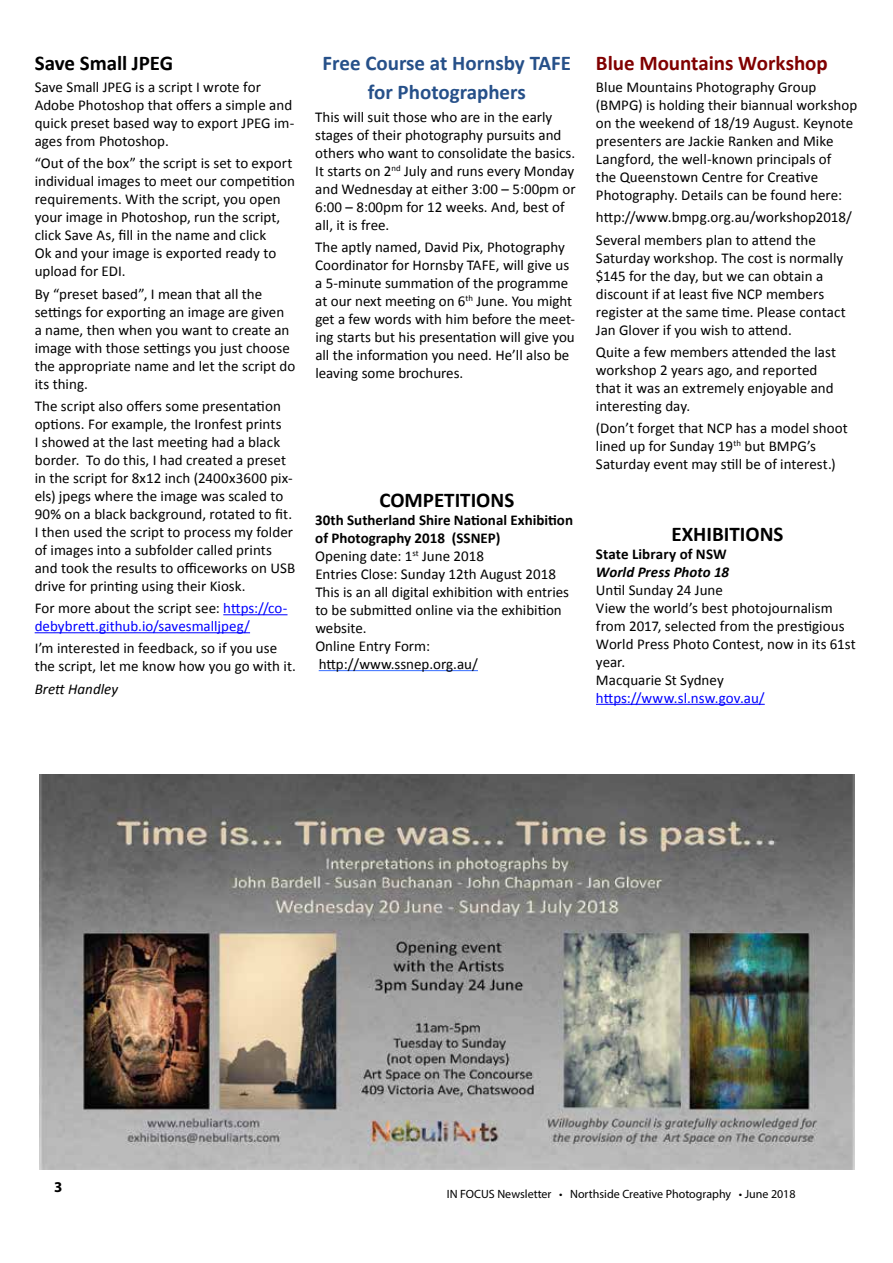
<style>
.page{position:relative;width:893px;height:1263px;background:#fff}
.page>*{position:absolute;margin:0;border:0;box-sizing:border-box;transform-origin:0 0}
.t1{font:700 21px/29.7px "Calibri";color:#265089;text-align:center}
.t2{font:700 21px "Calibri";color:#000}
.t3{font:700 21px "Calibri";color:#800000}
.t4{font:15px/18px "Calibri";color:#000}
.t5{font:15px/18px "Calibri";letter-spacing:.005em;color:#00f}
.t6{font:700 15px "Calibri";letter-spacing:.005em;color:#000}
.t7{font:italic 700 15px "Calibri";letter-spacing:.005em;color:#000}
.t8{font:italic 15px "Calibri";color:#000}
.t9{font:700 15px "Myriad Pro";color:#000}
.t10{font:12px "Myriad Pro";color:#000}
.s1{color:#000}
.s2{font-weight:700}
</style>
<div class="page">
<hr style="left:223px;top:614px;width:65px;height:1px;background:#00f">
<hr style="left:35px;top:632px;width:215px;height:1px;background:#00f">
<hr style="left:319px;top:670px;width:159px;height:1px;background:#386eff">
<img style="left:39px;top:775px;width:815px;height:394px">
<hr style="left:596px;top:704px;width:169px;height:1px;background:#00f">
<h1 class="t2" style="left:35px;top:49px;width:140px">Save Small JPEG</h1>
<p class="t4" style="left:35px;top:78px;width:261px">Save Small JPEG is a script I wrote for Adobe Photoshop that offers a simple and quick preset based way to export JPEG im&shy;ages from Photoshop.</p>
<p class="t4" style="left:35px;top:154px;width:262px">“Out of the box” the script is set to export individual images to meet our competition requirements. With the script, you open your image in Photoshop, run the script, click Save As, fill in the name and click<br>Ok and your image is exported ready to upload for EDI.</p>
<p class="t4" style="left:35px;top:285px;width:262px">By “preset based”, I mean that all the settings for exporting an image are given<br>a name, then when you want to create an image with those settings you just choose the appropriate name and let the script do its thing.</p>
<p class="t4" style="left:35px;top:397px;width:262px">The script also offers some presentation options. For example, the Ironfest prints<br>I showed at the last meeting had a black border. To do this, I had created a preset in the script for 8x12 inch (2400x3600 pix&shy;els) jpegs where the image was scaled to 90% on a black background, rotated to fit.<br>I then used the script to process my folder of images into a subfolder called prints and took the results to officeworks on USB drive for printing using their Kiosk.</p>
<p class="t5" style="left:35px;top:599px;width:254px"><span class="s1">For more about the script see:</span> https://co&shy;debybrett.github.io/savesmalljpeg/</p>
<p class="t4" style="left:35px;top:639px;width:263px">I’m interested in feedback, so if you use the script, let me know how you go with it.</p>
<p class="t8" style="left:35px;top:678px;width:85px">Brett Handley</p>
<h1 class="t1" style="left:323px;top:48px;width:250px">Free Course at Hornsby TAFE for Photographers</h1>
<p class="t4" style="left:315px;top:108px;width:262px">This will suit those who are in the early stages of their photography pursuits and others who want to consolidate the basics.<br>It starts on 2<sup>nd</sup> July and runs every Monday and Wednesday at either 3:00 – 5:00pm or 6:00 – 8:00pm for 12 weeks. And, best of all, it is free.</p>
<p class="t4" style="left:315px;top:239px;width:261px">The aptly named, David Pix, Photography Coordinator for Hornsby TAFE, will give us a 5-minute summation of the programme at our next meeting on 6<sup>th</sup> June. You might get a few words with him before the meet&shy;ing starts but his presentation will give you all the information you need. He’ll also be leaving some brochures.</p>
<h1 class="t2" style="left:379px;top:486px;width:136px">COMPETITIONS</h1>
<p class="t4" style="left:315px;top:511px;width:259px"><span class="s2">30th Sutherland Shire National Exhibition of Photography 2018 (SSNEP)<br></span>Opening date: 1<sup>st</sup> June 2018<br>Entries Close: Sunday 12th August 2018<br>This is an all digital exhibition with entries to be submitted online via the exhibition website.<br>Online Entry Form: http://www.ssnep.org.au/</p>
<h1 class="t3" style="left:596px;top:49px;width:233px">Blue Mountains Workshop</h1>
<p class="t4" style="left:596px;top:78px;width:263px">Blue Mountains Photography Group (BMPG) is holding their biannual workshop on the weekend of 18/19 August. Keynote presenters are Jackie Ranken and Mike Langford, the well-known principals of<br>the Queenstown Centre for Creative Photography. Details can be found here:</p>
<p class="t4" style="left:596px;top:206px;width:257px;line-height:22.2px">http://www.bmpg.org.au/workshop2018/<br>Several members plan to attend the</p>
<p class="t4" style="left:596px;top:249px;width:251px">Saturday workshop. The cost is normally $145 for the day, but we can obtain a discount if at least five NCP members register at the same time. Please contact Jan Glover if you wish to attend.</p>
<p class="t4" style="left:596px;top:343px;width:242px">Quite a few members attended the last workshop 2 years ago, and reported that it was an extremely enjoyable and interesting day.</p>
<p class="t4" style="left:596px;top:419px;width:253px">(Don’t forget that NCP has a model shoot lined up for Sunday 19<sup>th</sup> but BMPG’s<br>Saturday event may still be of interest.)</p>
<h1 class="t2" style="left:671px;top:520px;width:114px">EXHIBITIONS</h1>
<p class="t6" style="left:596px;top:544px;width:132px">State Library of NSW</p>
<p class="t7" style="left:596px;top:562px;width:135px">World Press Photo 18</p>
<p class="t4" style="left:596px;top:581px;width:261px">Until Sunday 24 June<br>View the world’s best photojournalism from 2017, selected from the prestigious<br>World Press Photo Contest, now in its 61st year.<br>Macquarie St Sydney</p>
<p class="t5" style="left:596px;top:689px;width:170px">https://www.sl.nsw.gov.au/</p>
<p class="t9" style="left:54px;top:1177px;width:10px">3</p>
<p class="t10" style="left:447px;top:1187px;width:350px">IN FOCUS Newsletter • Northside Creative Photography • June 2018</p>
</div>
